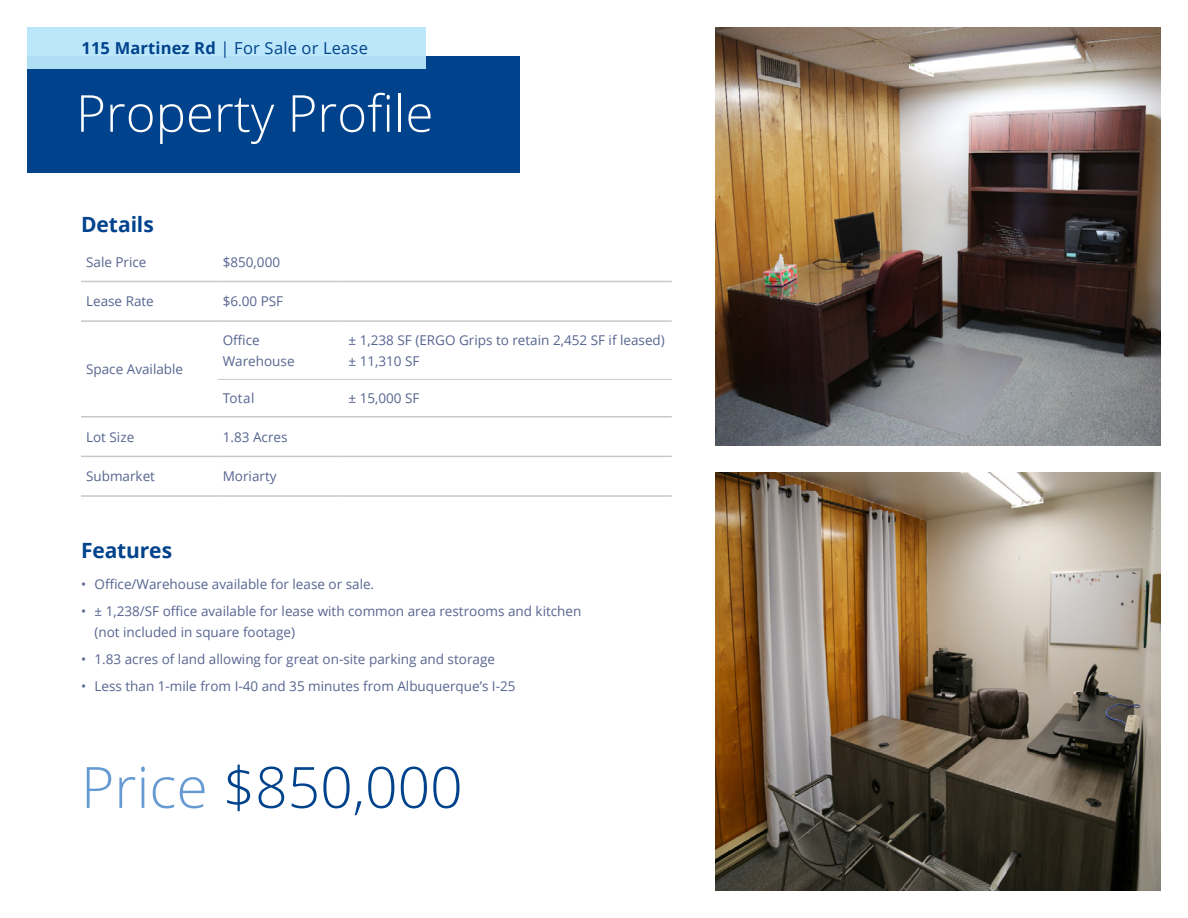
<style>
.page{position:relative;width:1188px;height:918px;background:#fff}
.page>*{position:absolute;margin:0;border:0;box-sizing:border-box;transform-origin:0 0}
.t1{font:300 57px "Open Sans";color:#00438c}
.t2{font:300 51px "Open Sans";color:#fff}
.t3{font:700 21px "Open Sans";letter-spacing:-.005em;color:#00438c}
.t4{font:16.5px "Open Sans";letter-spacing:.01em;color:#00438c}
.t5{font:13.5px/21px "Open Sans";color:#576590}
.s1{font-weight:700}
.s2{color:#659ad2}
</style>
<div class="page">
<div style="left:27px;top:56px;width:493px;height:116px;background:#00438c"></div>
<div style="left:27px;top:27px;width:398px;height:41px;background:linear-gradient(to right,#b9e4f8,#b9e4f8)"></div>
<svg style="left:81px;top:280px;width:591px;height:176px"></svg>
<svg style="left:81px;top:282px;width:591px;height:38px"></svg>
<hr style="left:81px;top:281px;width:137px;height:1px;background:#c7c9c8">
<hr style="left:218px;top:281px;width:125px;height:1px;background:#c7c9c8">
<hr style="left:343px;top:281px;width:329px;height:1px;background:#c7c9c8">
<hr style="left:81px;top:320px;width:137px;height:2px;background:#c7c9c8">
<hr style="left:81px;top:416px;width:137px;height:2px;background:#c7c9c8">
<hr style="left:81px;top:456px;width:137px;height:1px;background:#c7c9c8">
<hr style="left:81px;top:495px;width:137px;height:2px;background:#c7c9c8">
<hr style="left:218px;top:320px;width:125px;height:2px;background:#c7c9c8">
<hr style="left:343px;top:320px;width:329px;height:2px;background:#c7c9c8">
<hr style="left:218px;top:416px;width:125px;height:2px;background:#c7c9c8">
<hr style="left:343px;top:416px;width:329px;height:2px;background:#c7c9c8">
<hr style="left:218px;top:456px;width:125px;height:1px;background:#c7c9c8">
<hr style="left:343px;top:456px;width:329px;height:1px;background:#c7c9c8">
<hr style="left:218px;top:495px;width:125px;height:2px;background:#c7c9c8">
<hr style="left:343px;top:495px;width:329px;height:2px;background:#c7c9c8">
<hr style="left:218px;top:379px;width:125px;height:1px;background:#c7c9c8">
<hr style="left:343px;top:379px;width:329px;height:1px;background:#c7c9c8">
<img style="left:716px;top:472px;width:445px;height:419px">
<img style="left:716px;top:27px;width:445px;height:418px">
<p class="t4" style="left:81px;top:37px;width:288px"><span class="s1">115 Martinez Rd</span> | For Sale or Lease</p>
<h2 class="t2" style="left:76px;top:78px;width:359px">Property Profile</h2>
<h3 class="t3" style="left:81px;top:209px;width:74px">Details</h3>
<p class="t5" style="left:86px;top:251px;width:62px">Sale Price</p>
<p class="t5" style="left:223px;top:251px;width:59px">$850,000</p>
<p class="t5" style="left:86px;top:291px;width:69px">Lease Rate</p>
<p class="t5" style="left:223px;top:291px;width:62px">$6.00 PSF</p>
<p class="t5" style="left:86px;top:358px;width:99px">Space Available</p>
<p class="t5" style="left:223px;top:329px;width:73px">Office<br>Warehouse</p>
<p class="t5" style="left:349px;top:329px;width:318px">± 1,238 SF (ERGO Grips to retain 2,452 SF if leased) ± 11,310 SF</p>
<p class="t5" style="left:223px;top:388px;width:33px">Total</p>
<p class="t5" style="left:349px;top:388px;width:73px">± 15,000 SF</p>
<p class="t5" style="left:86px;top:426px;width:50px">Lot Size</p>
<p class="t5" style="left:223px;top:426px;width:66px">1.83 Acres</p>
<p class="t5" style="left:86px;top:466px;width:70px">Submarket</p>
<p class="t5" style="left:223px;top:466px;width:55px">Moriarty</p>
<h3 class="t3" style="left:81px;top:536px;width:93px">Features</h3>
<p class="t5" style="left:81px;top:574px;width:295px">• Office/Warehouse available for lease or sale.</p>
<p class="t5" style="left:94px;top:601px;width:488px;text-indent:-14px">• ± 1,238/SF office available for lease with common area restrooms and kitchen (not included in square footage)</p>
<p class="t5" style="left:81px;top:649px;width:415px">• 1.83 acres of land allowing for great on-site parking and storage</p>
<p class="t5" style="left:81px;top:676px;width:436px">• Less than 1-mile from I-40 and 35 minutes from Albuquerque’s I-25</p>
<h1 class="t1" style="left:81px;top:748px;width:383px"><span class="s2">Price</span> $850,000</h1>
</div>
